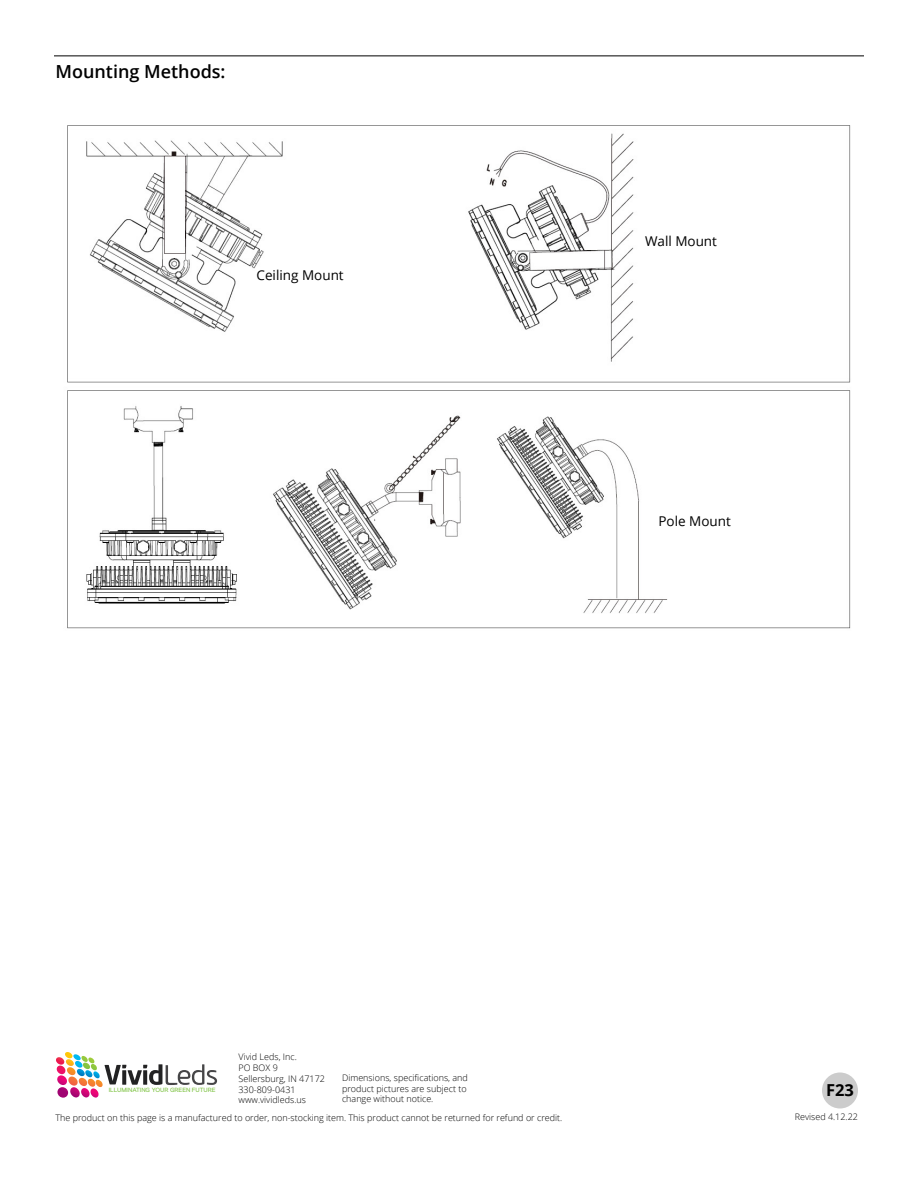
<style>
.page{position:relative;width:918px;height:1188px;background:#fff}
.page>*{position:absolute;margin:0;border:0;box-sizing:border-box;transform-origin:0 0}
.t1{font:600 18px "Open Sans";color:#000}
.t2{font:700 16.5px "Open Sans";color:#000}
.t3{font:13.5px "Open Sans";color:#000}
.t4{font:300 9px/10.8px "Open Sans";color:#000}
.t5{font:5.85px "Victory Neue";color:#7dc242}
</style>
<div class="page">
<img style="left:67px;top:125px;width:784px;height:504px">
<div style="left:822px;top:1072px;width:36px;height:36px;background:#ccc;border-radius:50%"></div>
<svg style="left:56px;top:1052px;width:161px;height:46px"></svg>
<hr style="left:54px;top:56px;width:810px;height:1px;background:#000">
<h1 class="t1" style="left:56px;top:59px;width:172px">Mounting Methods:</h1>
<h3 class="t3" style="left:256px;top:266px;width:89px">Ceiling Mount</h3>
<h3 class="t3" style="left:645px;top:232px;width:74px">Wall Mount</h3>
<h3 class="t3" style="left:659px;top:512px;width:74px">Pole Mount</h3>
<p class="t4" style="left:238px;top:1051px;width:88px">Vivid Leds, Inc.<br>PO BOX 9<br>Sellersburg, IN 47172<br>330-809-0431 www.vividleds.us</p>
<p class="t4" style="left:342px;top:1072px;width:127px">Dimensions, specifications, and product pictures are subject to change without notice.</p>
<p class="t5" style="left:109px;top:1087px;width:108px">ILLUMINATING YOUR GREEN FUTURE</p>
<h2 class="t2" style="left:826px;top:1079px;width:29px">F23</h2>
<p class="t4" style="left:56px;top:1112px;width:508px">The product on this page is a manufactured to order, non-stocking item. This product cannot be returned for refund or credit.</p>
<p class="t4" style="left:795px;top:1111px;width:65px">Revised 4.12.22</p>
</div>
